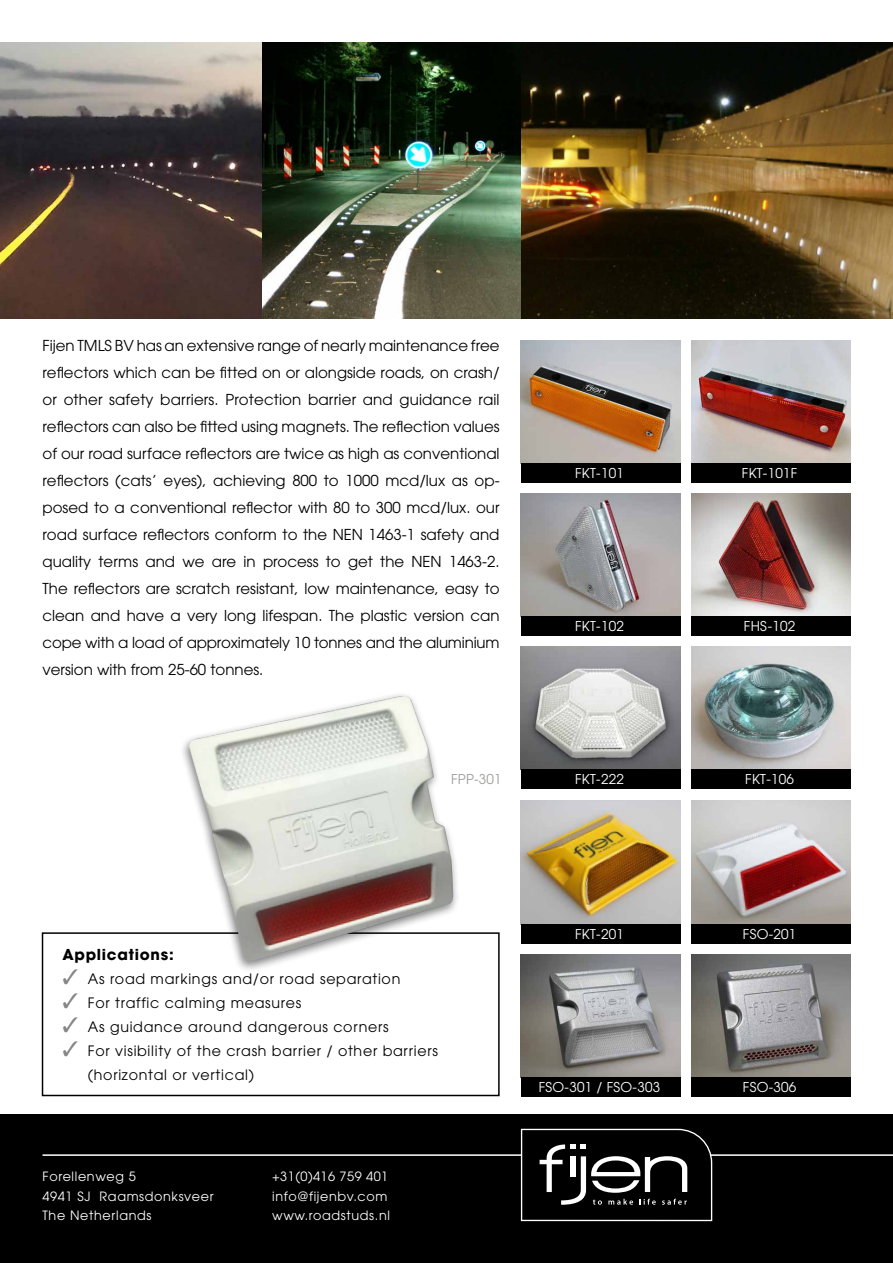
<style>
.page{position:relative;width:893px;height:1263px;background:#fff}
.page>*{position:absolute;margin:0;border:0;box-sizing:border-box;transform-origin:0 0}
.t1{font:15px/27px "ITC Avant Garde Std";letter-spacing:-.01em;color:#000;text-align:justify}
.t2{font:700 15px "ITC Avant Garde Std";letter-spacing:.05em;color:#000}
.t3{font:14.25px/24px "ITC Avant Garde Std";letter-spacing:.05em;color:#000}
.t4{font:13.5px "ITC Avant Garde Std";letter-spacing:.02em;color:#fff}
.t5{font:13.5px "ITC Avant Garde Std";letter-spacing:.02em;color:#9d9d9c}
.t6{font:12.75px/19.5px "ITC Avant Garde Std";letter-spacing:.05em;color:#fff}
.s1{color:#878787}
</style>
<div class="page">
<div style="left:0;top:1114px;width:893px;height:149px;background:#000"></div>
<hr style="left:43px;top:1154px;width:850px;height:2px;background:#fff">
<img style="left:0;top:43px;width:893px;height:276px">
<svg style="left:521px;top:1129px;width:191px;height:92px"></svg>
<img style="left:691px;top:340px;width:159px;height:123px">
<img style="left:521px;top:340px;width:159px;height:123px">
<img style="left:521px;top:801px;width:159px;height:123px">
<img style="left:521px;top:954px;width:159px;height:123px">
<img style="left:691px;top:493px;width:159px;height:124px">
<img style="left:691px;top:646px;width:159px;height:124px">
<img style="left:521px;top:646px;width:159px;height:124px">
<img style="left:691px;top:801px;width:159px;height:123px">
<img style="left:691px;top:954px;width:159px;height:123px">
<div style="left:521px;top:924px;width:159px;height:19px;background:#000"></div>
<div style="left:521px;top:1077px;width:159px;height:19px;background:#000"></div>
<div style="left:691px;top:463px;width:159px;height:20px;background:#000"></div>
<div style="left:521px;top:463px;width:159px;height:20px;background:#000"></div>
<div style="left:691px;top:617px;width:159px;height:19px;background:#000"></div>
<div style="left:691px;top:770px;width:159px;height:19px;background:#000"></div>
<div style="left:521px;top:770px;width:159px;height:19px;background:#000"></div>
<div style="left:691px;top:924px;width:159px;height:19px;background:#000"></div>
<div style="left:691px;top:1077px;width:159px;height:19px;background:#000"></div>
<img style="left:521px;top:493px;width:159px;height:124px">
<div style="left:521px;top:617px;width:159px;height:19px;background:#000"></div>
<div style="left:42px;top:932px;width:458px;height:164px;border:2px solid #000"></div>
<div style="left:179px;top:692px;width:281px;height:281px;background:#000;opacity:.5"></div>
<img style="left:188px;top:696px;width:266px;height:266px">
<p class="t1" style="left:43px;top:332px;width:459px">Fijen TMLS BV has an extensive range of nearly maintenance free reflectors which can be fitted on or alongside roads, on crash/ or other safety barriers. Protection barrier and guidance rail reflectors can also be fitted using magnets. The reflection values of our road surface reflectors are twice as high as conventional reflectors (cats’ eyes), achieving 800 to 1000 mcd/lux as op&shy;posed to a conventional reflector with 80 to 300 mcd/lux. our road surface reflectors conform to the NEN 1463-1 safety and quality terms and we are in process to get the NEN 1463-2.<br>The reflectors are scratch resistant, low maintenance, easy to clean and have a very long lifespan. The plastic version can cope with a load of approximately 10 tonnes and the aluminium version with from 25-60 tonnes.</p>
<p class="t5" style="left:451px;top:770px;width:52px">FPP-301</p>
<p class="t4" style="left:575px;top:465px;width:50px">FKT-101</p>
<p class="t4" style="left:575px;top:618px;width:50px">FKT-102</p>
<p class="t4" style="left:742px;top:465px;width:57px">FKT-101F</p>
<p class="t4" style="left:744px;top:618px;width:53px">FHS-102</p>
<p class="t4" style="left:575px;top:771px;width:50px">FKT-222</p>
<p class="t4" style="left:745px;top:771px;width:50px">FKT-106</p>
<p class="t2" style="left:62px;top:944px;width:113px">Applications:</p>
<p class="t3" style="left:62px;top:966px;width:339px"><span class="s1">✓</span> As road markings and/or road separation</p>
<p class="t3" style="left:62px;top:990px;width:240px"><span class="s1">✓</span> For traffic calming measures</p>
<p class="t3" style="left:62px;top:1014px;width:328px"><span class="s1">✓</span> As guidance around dangerous corners</p>
<p class="t3" style="left:88px;top:1038px;width:352px;text-indent:-26px"><span class="s1">✓</span> For visibility of the crash barrier / other barriers (horizontal or vertical)</p>
<p class="t6" style="left:43px;top:1167px;width:173px">Forellenweg 5<br>4941 SJ Raamsdonksveer<br>The Netherlands</p>
<p class="t6" style="left:272px;top:1167px;width:119px">+31(0)416 759 401 info@fijenbv.com www.roadstuds.nl</p>
<p class="t4" style="left:575px;top:925px;width:50px">FKT-201</p>
<p class="t4" style="left:539px;top:1078px;width:123px">FSO-301 / FSO-303</p>
<p class="t4" style="left:743px;top:925px;width:55px">FSO-201</p>
<p class="t4" style="left:743px;top:1079px;width:55px">FSO-306</p>
</div>
